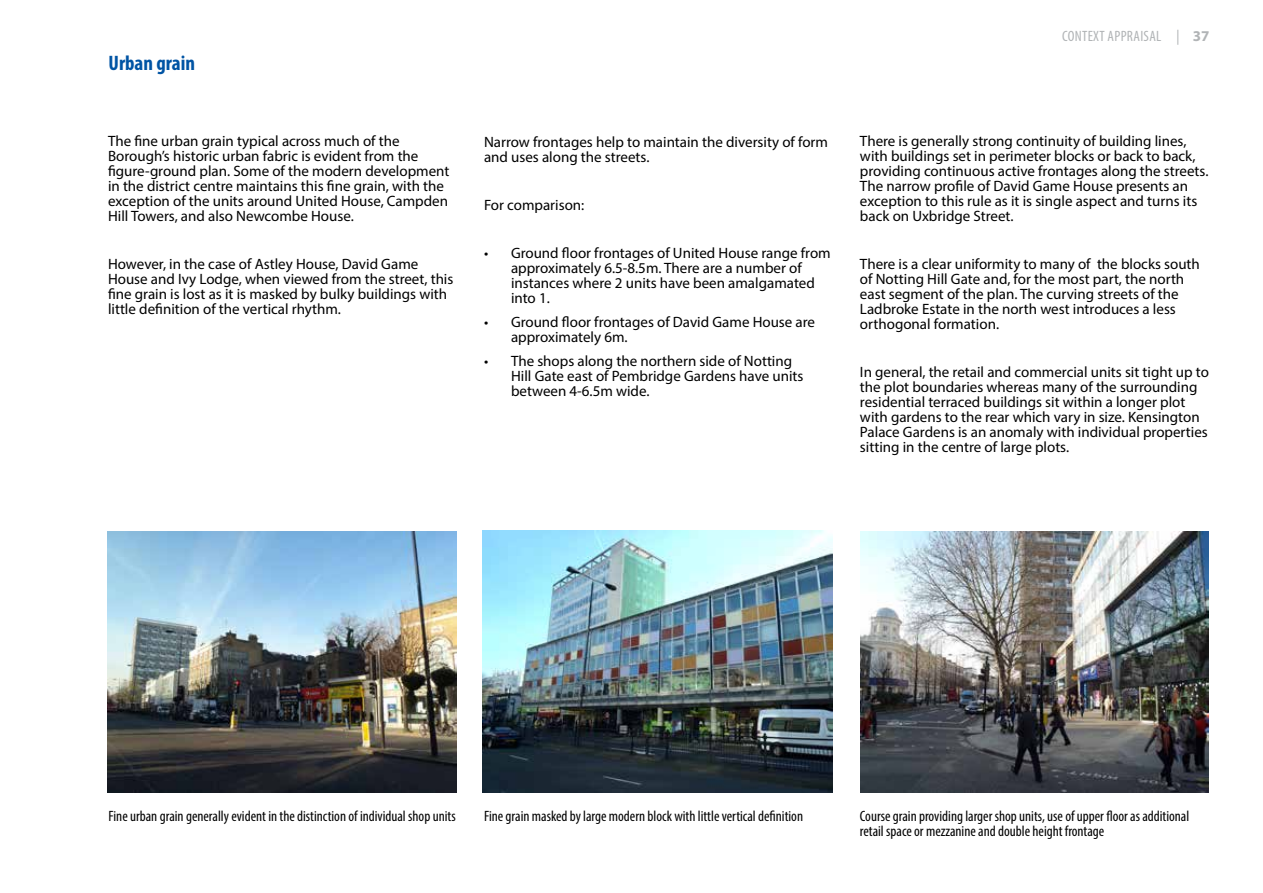
<style>
.page{position:relative;width:1263px;height:893px;background:#fff}
.page>*{position:absolute;margin:0;border:0;box-sizing:border-box;transform-origin:0 0}
.t1{font:700 condensed 21px "Myriad Pro";color:#0054a4}
.t2{font:15px/15px "Myriad Pro";color:#000}
.t3{font:condensed 15px/15px "Myriad Pro";color:#000}
.t4{font:condensed 15px "Myriad Pro";letter-spacing:.02em;color:#b1b4b6}
.s1{font-weight:700;font-stretch:normal}
</style>
<div class="page">
<img style="left:482px;top:530px;width:351px;height:263px">
<img style="left:860px;top:531px;width:349px;height:262px">
<img style="left:107px;top:531px;width:349px;height:262px">
<h1 class="t1" style="left:109px;top:50px;width:88px">Urban grain</h1>
<p class="t2" style="left:108px;top:133px;width:343px">The fine urban grain typical across much of the Borough’s historic urban fabric is evident from the figure-ground plan. Some of the modern development in the district centre maintains this fine grain, with the exception of the units around United House, Campden Hill Towers, and also Newcombe House.</p>
<p class="t2" style="left:108px;top:256px;width:347px">However, in the case of Astley House, David Game House and Ivy Lodge, when viewed from the street, this fine grain is lost as it is masked by bulky buildings with little definition of the vertical rhythm.</p>
<p class="t4" style="left:1062px;top:27px;width:149px">CONTEXT APPRAISAL | <span class="s1">37</span></p>
<p class="t2" style="left:484px;top:134px;width:346px">Narrow frontages help to maintain the diversity of form and uses along the streets.</p>
<p class="t2" style="left:484px;top:197px;width:102px">For comparison:</p>
<p class="t2" style="left:511px;top:245px;width:321px;text-indent:-27px">• Ground floor frontages of United House range from approximately 6.5-8.5m. There are a number of instances where 2 units have been amalgamated into 1.</p>
<p class="t2" style="left:511px;top:314px;width:306px;text-indent:-27px">• Ground floor frontages of David Game House are approximately 6m.</p>
<p class="t2" style="left:511px;top:353px;width:294px;text-indent:-27px">• The shops along the northern side of Notting<br>Hill Gate east of Pembridge Gardens have units between 4-6.5m wide.</p>
<p class="t2" style="left:860px;top:133px;width:350px">There is generally strong continuity of building lines, with buildings set in perimeter blocks or back to back, providing continuous active frontages along the streets.<br>The narrow profile of David Game House presents an exception to this rule as it is single aspect and turns its back on Uxbridge Street.</p>
<p class="t2" style="left:860px;top:256px;width:341px">There is a clear uniformity to many of the blocks south of Notting Hill Gate and, for the most part, the north east segment of the plan. The curving streets of the Ladbroke Estate in the north west introduces a less orthogonal formation.</p>
<p class="t2" style="left:860px;top:364px;width:350px">In general, the retail and commercial units sit tight up to the plot boundaries whereas many of the surrounding residential terraced buildings sit within a longer plot with gardens to the rear which vary in size. Kensington Palace Gardens is an anomaly with individual properties sitting in the centre of large plots.</p>
<p class="t3" style="left:109px;top:808px;width:349px">Fine urban grain generally evident in the distinction of individual shop units</p>
<p class="t3" style="left:484px;top:808px;width:321px">Fine grain masked by large modern block with little vertical definition</p>
<p class="t3" style="left:860px;top:808px;width:331px">Course grain providing larger shop units, use of upper floor as additional retail space or mezzanine and double height frontage</p>
</div>
